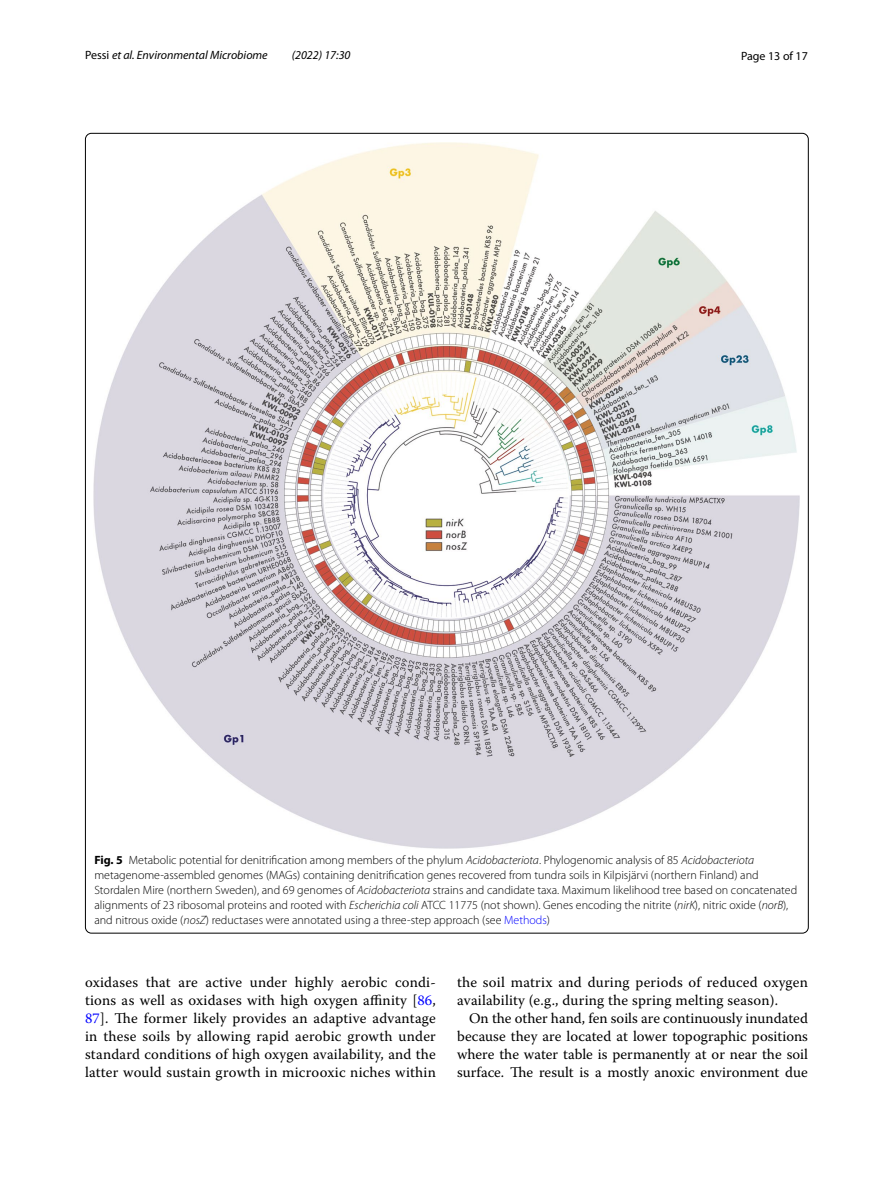
<style>
.page{position:relative;width:893px;height:1187px;background:#fff}
.page>*{position:absolute;margin:0;border:0;box-sizing:border-box;transform-origin:0 0}
.t1{font:14.7px/18px "Warnock Pro";letter-spacing:.015em;color:#000;text-align:justify}
.t2{font:300 12px/15px "Myriad Pro";color:#000}
.t3{font:italic 12px "Myriad Pro";color:#000}
.t4{font:12px "Myriad Pro";color:#000}
.s1{font-style:normal}
.s2{font-weight:700}
.s3{font-style:italic}
.s4{color:#00f}
</style>
<div class="page">
<img style="left:94px;top:142px;width:706px;height:706px">
<p class="t3" style="left:85px;top:48px;width:184px"><span class="s1">Pessi</span> et al. Environmental Microbiome</p>
<p class="t3" style="left:292px;top:48px;width:60px">(2022) 17:30</p>
<p class="t4" style="left:741px;top:48px;width:68px">Page 13 of 17</p>
<p class="t2" style="left:94px;top:852px;width:704px"><span class="s2">Fig. 5</span> Metabolic potential for denitrification among members of the phylum <span class="s3">Acidobacteriota</span>. Phylogenomic analysis of 85 <span class="s3">Acidobacteriota </span>metagenome-assembled genomes (MAGs) containing denitrification genes recovered from tundra soils in Kilpisjärvi (northern Finland) and Stordalen Mire (northern Sweden), and 69 genomes of <span class="s3">Acidobacteriota</span> strains and candidate taxa. Maximum likelihood tree based on concatenated alignments of 23 ribosomal proteins and rooted with <span class="s3">Escherichia coli</span> ATCC 11775 (not shown). Genes encoding the nitrite (<span class="s3">nirK</span>), nitric oxide (<span class="s3">norB</span>), and nitrous oxide (<span class="s3">nosZ</span>) reductases were annotated using a three-step approach (see <span class="s4">Methods</span>)</p>
<p class="t1" style="left:85px;top:972px;width:352px">oxidases that are active under highly aerobic condi&shy;tions as well as oxidases with high oxygen affinity [<span class="s4">86</span>, <span class="s4">87</span>]. The former likely provides an adaptive advantage in these soils by allowing rapid aerobic growth under standard conditions of high oxygen availability, and the latter would sustain growth in microoxic niches within</p>
<p class="t1" style="left:457px;top:972px;width:352px">the soil matrix and during periods of reduced oxygen availability (e.g., during the spring melting season).</p>
<p class="t1" style="left:457px;top:1008px;width:352px;text-indent:12px">On the other hand, fen soils are continuously inundated because they are located at lower topographic positions where the water table is permanently at or near the soil surface. The result is a mostly anoxic environment due</p>
</div>
